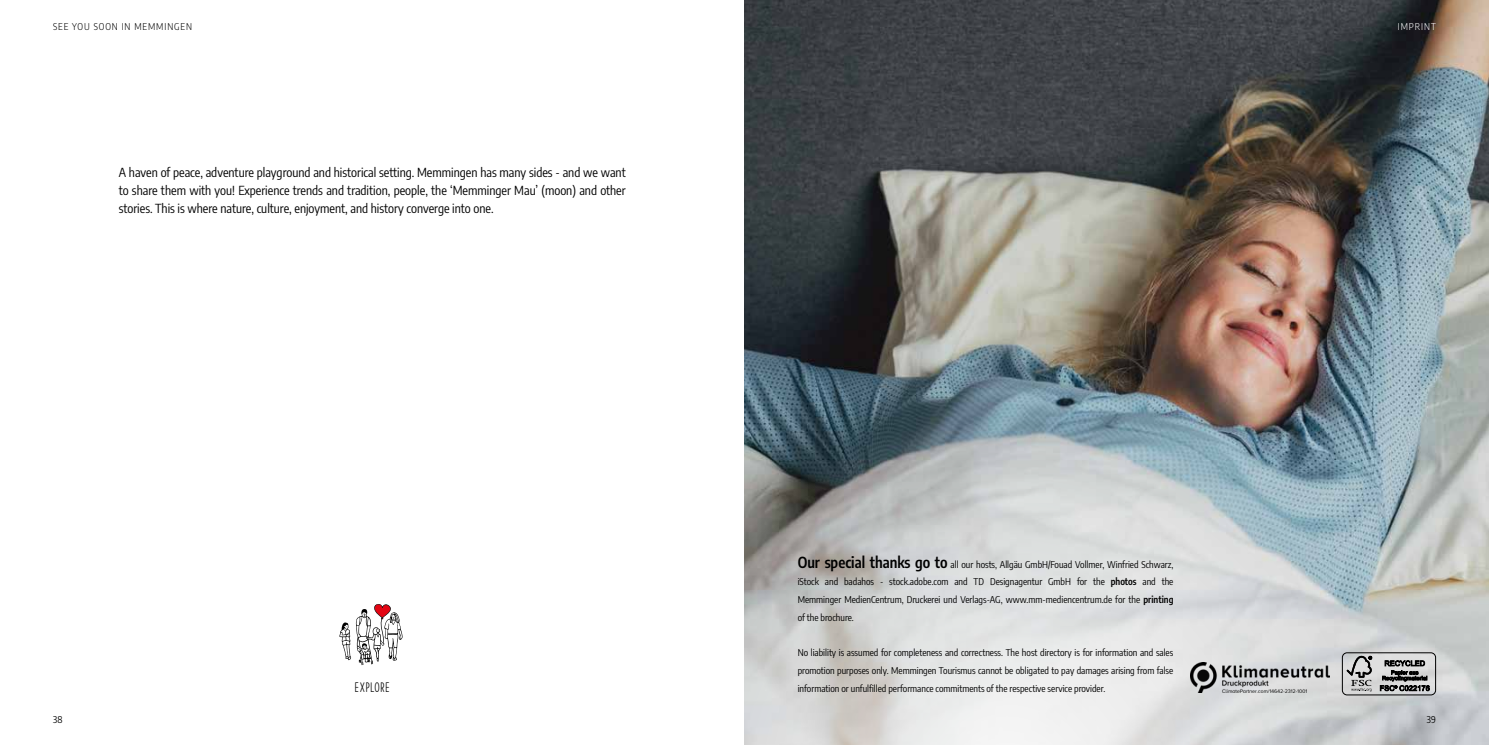
<style>
.page{position:relative;width:1489px;height:745px;background:#fff}
.page>*{position:absolute;margin:0;border:0;box-sizing:border-box;transform-origin:0 0}
.t1{font:13.75px "Good Mood";letter-spacing:.05em;color:#000}
.t2{font:12.5px/17.8px "Encode Sans Condensed";color:#000;text-align:justify}
.t3{font:9.38px/17.8px "Encode Sans Condensed";color:#000;text-align:justify}
.t4{font:300 9.38px "Encode Sans Condensed";letter-spacing:.1em;color:#000}
.t5{font:300 9.38px "Encode Sans Condensed";letter-spacing:.1em;color:#fff}
.s1{font-weight:600;font-size:15px}
.s2{font-weight:600}
</style>
<div class="page">
<img style="left:744px;top:0;width:744px;height:744px">
<svg style="left:744px;top:415px;width:634px;height:329px;background:#bdc4c6"></svg>
<svg style="left:339px;top:604px;width:63px;height:60px"></svg>
<div style="left:1341px;top:652px;width:94px;height:42px;border:1px solid #000;border-radius:5px"></div>
<svg style="left:1346px;top:655px;width:25px;height:36px"></svg>
<svg style="left:1379px;top:660px;width:50px;height:30px"></svg>
<img style="left:1190px;top:661px;width:139px;height:30px">
<p class="t4" style="left:53px;top:20px;width:140px">SEE YOU SOON IN MEMMINGEN</p>
<p class="t5" style="left:1397px;top:20px;width:39px">IMPRINT</p>
<p class="t2" style="left:119px;top:163px;width:508px">A haven of peace, adventure playground and historical setting. Memmingen has many sides - and we want to share them with you! Experience trends and tradition, people, the ‘Memminger Mau’ (moon) and other stories. This is where nature, culture, enjoyment, and history converge into one.</p>
<h1 class="t1" style="left:355px;top:679px;width:36px">EXPLORE</h1>
<p class="t3" style="left:797px;top:554px;width:377px"><span class="s1">Our special thanks go to</span> all our hosts, Allgäu GmbH/Fouad Vollmer, Winfried Schwarz, iStock and badahos - stock.adobe.com and TD Designagentur GmbH for the <span class="s2">photos</span> and the Memminger MedienCentrum, Druckerei und Verlags-AG, www.mm-mediencentrum.de for the <span class="s2">printing </span>of the brochure.</p>
<p class="t3" style="left:797px;top:643px;width:377px">No liability is assumed for completeness and correctness. The host directory is for information and sales promotion purposes only. Memmingen Tourismus cannot be obligated to pay damages arising from false information or unfulfilled performance commitments of the respective service provider.</p>
<p class="t3" style="left:53px;top:709px;width:11px">38</p>
<p class="t3" style="left:1426px;top:709px;width:10px">39</p>
</div>
